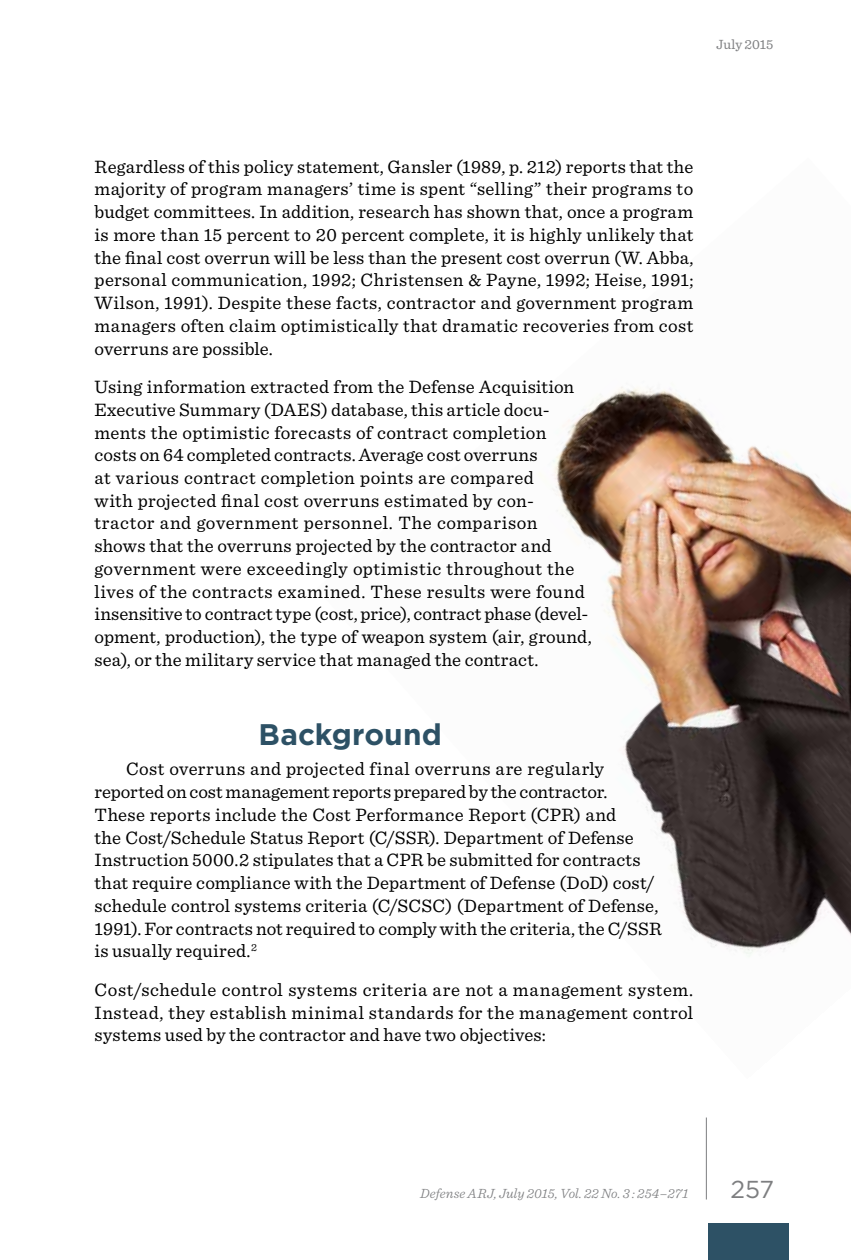
<style>
.page{position:relative;width:851px;height:1260px;background:#fff}
.page>*{position:absolute;margin:0;border:0;box-sizing:border-box;transform-origin:0 0}
.Level_1_Header{font:700 29.75px "Gotham";color:#2d5165}
.t1{font:24.5px "Gotham";color:#7d7e80}
.Body_Text_-_no_inden{font:18.9px/22.8px "Sentinel";letter-spacing:.015em;color:#000;text-align:justify}
.Body_Text-1st_paragr{font:18.9px/22.8px "Sentinel";letter-spacing:.01em;color:#000}
.t2{font:italic 300 14px "Sentinel";letter-spacing:.005em;color:#7d7e80}
.t3{font:14px "Sentinel";color:#7d7e80}
</style>
<div class="page">
<hr style="left:706px;top:1118px;width:1px;height:82px;background:#7d7e80">
<div style="left:708px;top:1223px;width:81px;height:37px;background:#2d5165"></div>
<img style="left:552px;top:387px;width:298px;height:570px">
<p class="t3" style="left:716px;top:34px;width:59px">July 2015</p>
<p class="Body_Text_-_no_inden" style="left:94px;top:154px;width:600px">Regardless of this policy statement, Gansler (1989, p. 212) reports that the majority of program managers’ time is spent “selling” their programs to budget committees. In addition, research has shown that, once a program is more than 15 percent to 20 percent complete, it is highly unlikely that the final cost overrun will be less than the present cost overrun (W. Abba, personal communication, 1992; Christensen &amp; Payne, 1992; Heise, 1991; Wilson, 1991). Despite these facts, contractor and government program managers often claim optimistically that dramatic recoveries from cost overruns are possible.</p>
<p class="Body_Text_-_no_inden" style="left:94px;top:374px;width:498px;text-align:left">Using information extracted from the Defense Acquisition Executive Summary (DAES) database, this article docu&shy;ments the optimistic forecasts of contract completion costs on 64 completed contracts. Average cost overruns<br>at various contract completion points are compared<br>with projected final cost overruns estimated by con&shy;tractor and government personnel. The comparison shows that the overruns projected by the contractor and government were exceedingly optimistic throughout the lives of the contracts examined. These results were found insensitive to contract type (cost, price), contract phase (devel&shy;opment, production), the type of weapon system (air, ground, sea), or the military service that managed the contract.</p>
<h1 class="Level_1_Header" style="left:258px;top:715px;width:185px">Background</h1>
<p class="Body_Text-1st_paragr" style="left:95px;top:757px;width:568px;text-indent:31px">Cost overruns and projected final overruns are regularly reported on cost management reports prepared by the contractor.<br>These reports include the Cost Performance Report (CPR) and<br>the Cost/Schedule Status Report (C/SSR). Department of Defense Instruction 5000.2 stipulates that a CPR be submitted for contracts that require compliance with the Department of Defense (DoD) cost/ schedule control systems criteria (C/SCSC) (Department of Defense, 1991). For contracts not required to comply with the criteria, the C/SSR is usually required.<sup>2</sup></p>
<p class="Body_Text_-_no_inden" style="left:94px;top:977px;width:600px">Cost/schedule control systems criteria are not a management system.<br>Instead, they establish minimal standards for the management control systems used by the contractor and have two objectives:</p>
<p class="t2" style="left:420px;top:1183px;width:269px">Defense ARJ, July 2015, Vol. 22 No. 3 : 254–271</p>
<p class="t1" style="left:730px;top:1173px;width:45px">257</p>
</div>
